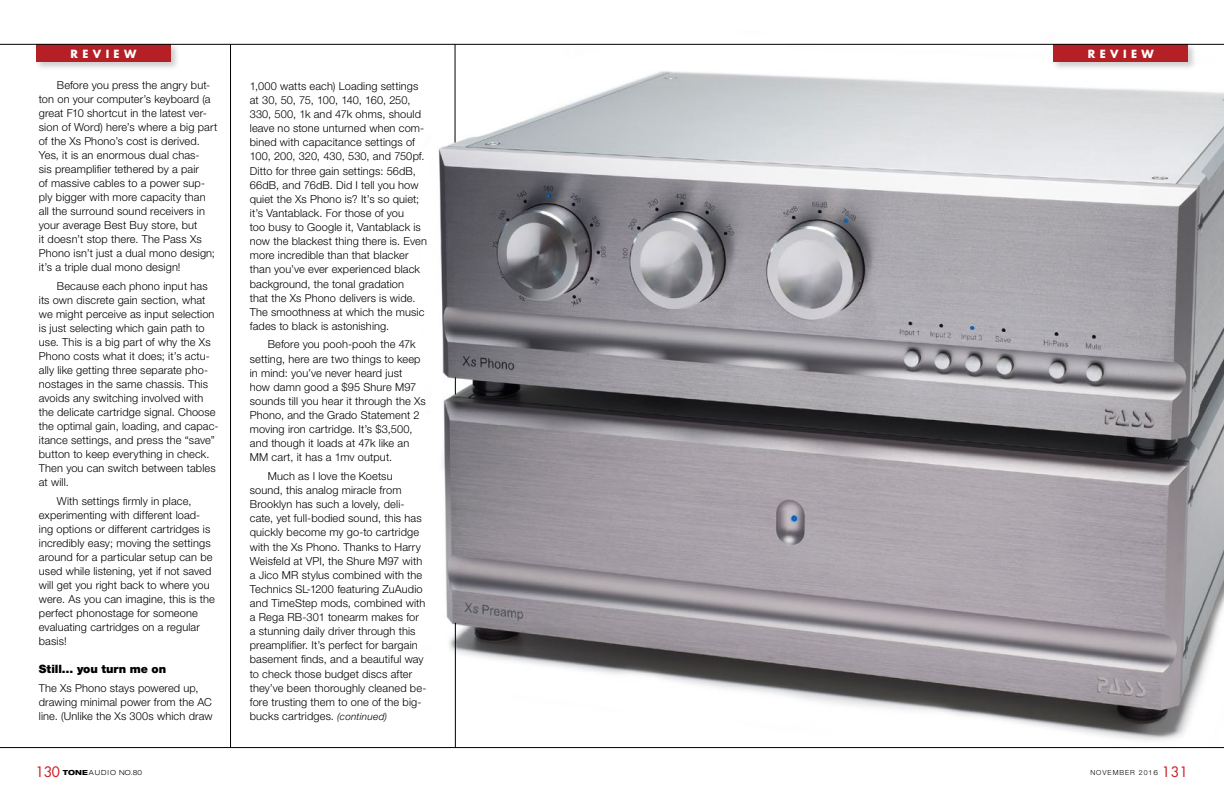
<style>
.page{position:relative;width:1224px;height:792px;background:#fff}
.page>*{position:absolute;margin:0;border:0;box-sizing:border-box;transform-origin:0 0}
.t1{font:900 11.5px "Helvetica Neue LT Std";letter-spacing:-.005em;color:#000}
.t2{font:300 11px/14.1px "Helvetica Neue LT Std";letter-spacing:.01em;color:#000}
.t3{font:700 11px "Futura Std";letter-spacing:.4em;color:#fff}
.t4{font:300 expanded 7px "Helvetica Neue LT Std";color:#000}
.t5{font:300 7px "Helvetica Neue LT Std";letter-spacing:.14em;color:#000}
.s1{font-style:italic;font-size:10px}
.s2{font-family:"Futura Std";font-weight:500;font-stretch:normal;font-size:14px;color:#d2232a}
.s3{font-weight:800}
.s4{font-stretch:expanded}
.s5{font-family:"Futura Std";font-weight:500;font-size:14px;color:#d2232a}
</style>
<div class="page">
<img style="left:294px;top:43px;width:930px;height:706px">
<div style="left:1051px;top:42px;width:147px;height:30px;background:#000;opacity:.2"></div>
<div style="left:1053px;top:44px;width:135px;height:18px;background:#b42025"></div>
<div style="left:34px;top:42px;width:146px;height:30px;background:#000;opacity:.2"></div>
<div style="left:36px;top:44px;width:135px;height:18px;background:#b42025"></div>
<hr style="left:0;top:44px;width:1224px;height:1px;background:#000">
<hr style="left:0;top:747px;width:1224px;height:1px;background:#000">
<hr style="left:230px;top:44px;width:1px;height:703px;background:#000">
<hr style="left:455px;top:44px;width:1px;height:99px;background:#000">
<svg style="left:455px;top:377px;width:1px;height:18px"></svg>
<hr style="left:455px;top:623px;width:1px;height:124px;background:#000">
<p class="t3" style="left:71px;top:46px;width:67px">REVIEW</p>
<p class="t3" style="left:1088px;top:46px;width:67px">REVIEW</p>
<p class="t2" style="left:250px;top:79px;width:179px">1,000 watts each) Loading settings at 30, 50, 75, 100, 140, 160, 250, 330, 500, 1k and 47k ohms, should leave no stone unturned when com&shy;bined with capacitance settings of 100, 200, 320, 430, 530, and 750pf.<br>Ditto for three gain settings: 56dB, 66dB, and 76dB. Did I tell you how quiet the Xs Phono is? It’s so quiet; it’s Vantablack. For those of you<br>too busy to Google it, Vantablack is now the blackest thing there is. Even more incredible than that blacker than you’ve ever experienced black background, the tonal gradation<br>that the Xs Phono delivers is wide.<br>The smoothness at which the music fades to black is astonishing.</p>
<p class="t2" style="left:250px;top:337px;width:177px;text-indent:18px">Before you pooh-pooh the 47k setting, here are two things to keep in mind: you’ve never heard just<br>how damn good a $95 Shure M97 sounds till you hear it through the Xs<br>Phono, and the Grado Statement 2 moving iron cartridge. It’s $3,500, and though it loads at 47k like an<br>MM cart, it has a 1mv output.</p>
<p class="t2" style="left:250px;top:469px;width:178px;text-indent:18px">Much as I love the Koetsu sound, this analog miracle from Brooklyn has such a lovely, deli&shy;cate, yet full-bodied sound, this has quickly become my go-to cartridge with the Xs Phono. Thanks to Harry Weisfeld at VPI, the Shure M97 with a Jico MR stylus combined with the Technics SL-1200 featuring ZuAudio and TimeStep mods, combined with a Rega RB-301 tonearm makes for a stunning daily driver through this preamplifier. It’s perfect for bargain basement finds, and a beautiful way to check those budget discs after they’ve been thoroughly cleaned be&shy;fore trusting them to one of the big&shy;bucks cartridges. <span class="s1">(continued)</span></p>
<p class="t2" style="left:39px;top:78px;width:180px;text-indent:18px">Before you press the angry but&shy;ton on your computer’s keyboard (a great F10 shortcut in the latest ver&shy;sion of Word) here’s where a big part of the Xs Phono’s cost is derived.<br>Yes, it is an enormous dual chas-<br>sis preamplifier tethered by a pair<br>of massive cables to a power sup&shy;ply bigger with more capacity than all the surround sound receivers in your average Best Buy store, but<br>it doesn’t stop there. The Pass Xs Phono isn’t just a dual mono design; it’s a triple dual mono design!</p>
<p class="t2" style="left:39px;top:279px;width:181px;text-indent:18px">Because each phono input has its own discrete gain section, what we might perceive as input selection is just selecting which gain path to use. This is a big part of why the Xs Phono costs what it does; it’s actu&shy;ally like getting three separate pho&shy;nostages in the same chassis. This avoids any switching involved with the delicate cartridge signal. Choose the optimal gain, loading, and capac&shy;itance settings, and press the “save” button to keep everything in check.<br>Then you can switch between tables at will.</p>
<p class="t2" style="left:39px;top:494px;width:177px;text-indent:18px">With settings firmly in place, experimenting with different load&shy;ing options or different cartridges is incredibly easy; moving the settings around for a particular setup can be used while listening, yet if not saved will get you right back to where you were. As you can imagine, this is the perfect phonostage for someone evaluating cartridges on a regular basis!</p>
<p class="t1" style="left:39px;top:662px;width:129px">Still… you turn me on</p>
<p class="t2" style="left:39px;top:681px;width:175px">The Xs Phono stays powered up, drawing minimal power from the AC line. (Unlike the Xs 300s which draw</p>
<p class="t4" style="left:36px;top:768px;width:108px"><span class="s2">130</span> <span class="s3">TONE</span> A U D I O NO.80</p>
<p class="t5" style="left:1090px;top:768px;width:99px">NOVEMBER 201<span class="s4">6</span> <span class="s5">131</span></p>
</div>
